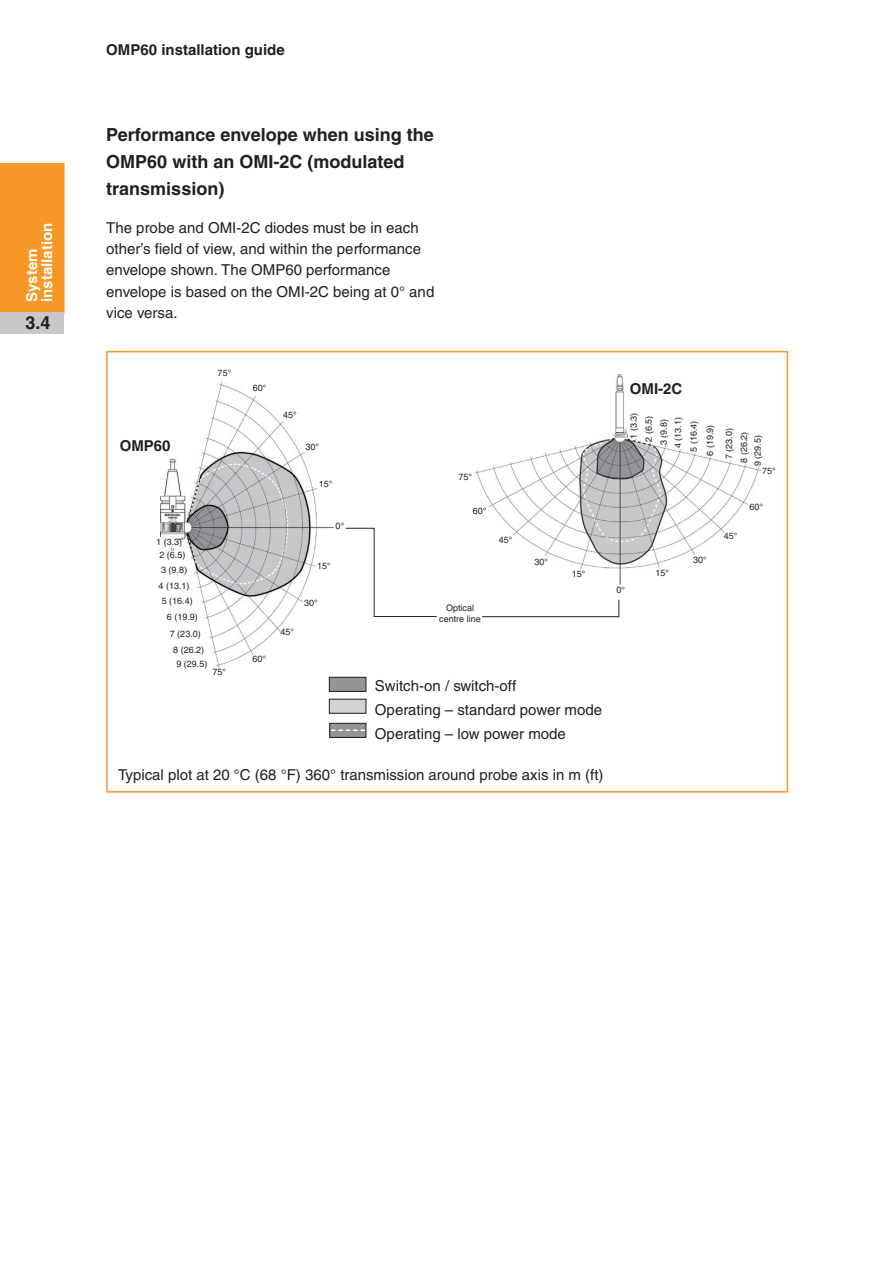
<style>
.page{position:relative;width:893px;height:1263px;background:#fff}
.page>*{position:absolute;margin:0;border:0;box-sizing:border-box;transform-origin:0 0}
.t1{font:700 18px/27px "Helvetica";color:#231f20}
.t2{font:15px/21px "Helvetica";color:#231f20}
.t3{font:700 15px "Helvetica";color:#231f20}
.t4{font:700 15px/15px "Helvetica";color:#fff}
.t5{font:9px/10.8px "Helvetica";color:#231f20;text-align:center}
</style>
<div class="page">
<div style="left:0;top:163px;width:65px;height:150px;background:#f79727"></div>
<div style="left:0;top:313px;width:64px;height:21px;background:#c7c8ca"></div>
<div style="left:106px;top:351px;width:682px;height:441px;border:2px solid #f79727"></div>
<div style="left:329px;top:699px;width:37px;height:14px;background:#d1d2d4"></div>
<div style="left:329px;top:699px;width:37px;height:15px;border:1px solid #231f20"></div>
<div style="left:329px;top:677px;width:37px;height:14px;background:#939598"></div>
<div style="left:329px;top:677px;width:37px;height:15px;border:1px solid #231f20"></div>
<div style="left:330px;top:723px;width:36px;height:14px;background:#939598"></div>
<div style="left:329px;top:723px;width:37px;height:15px;border:1px solid #231f20"></div>
<svg style="left:331px;top:729px;width:34px;height:2px"></svg>
<img style="left:160px;top:382px;width:174px;height:285px">
<img style="left:474px;top:375px;width:286px;height:243px">
<div style="left:161px;top:552px;width:18px;height:9px;background:#fff"></div>
<div style="left:160px;top:537px;width:18px;height:11px;background:#fff"></div>
<svg style="left:618px;top:600px;width:1px;height:16px"></svg>
<hr style="left:482px;top:616px;width:137px;height:1px;background:#231f20">
<svg style="left:345px;top:527px;width:92px;height:90px"></svg>
<p class="t4" style="left:24px;top:302px;width:81px;rotate:-90deg">System installation</p>
<p class="t1" style="left:26px;top:308px;width:27px">3.4</p>
<p class="t3" style="left:106px;top:41px;width:180px">OMP60 installation guide</p>
<p class="t1" style="left:106px;top:121px;width:329px">Performance envelope when using the<br>OMP60 with an OMI-2C (modulated transmission)</p>
<p class="t2" style="left:106px;top:218px;width:330px">The probe and OMI-2C diodes must be in each other’s field of view, and within the performance envelope shown. The OMP60 performance envelope is based on the OMI-2C being at 0° and vice versa.</p>
<p class="t3" style="left:120px;top:437px;width:52px">OMP60</p>
<p class="t5" style="left:218px;top:368px;width:15px">75°</p>
<p class="t5" style="left:156px;top:537px;width:28px">1 (3.3)</p>
<p class="t5" style="left:159px;top:550px;width:28px">2 (6.5)</p>
<p class="t5" style="left:161px;top:565px;width:28px">3 (9.8)</p>
<p class="t5" style="left:159px;top:581px;width:33px">4 (13.1)</p>
<p class="t5" style="left:162px;top:596px;width:33px">5 (16.4)</p>
<p class="t5" style="left:167px;top:612px;width:33px">6 (19.9)</p>
<p class="t5" style="left:170px;top:629px;width:33px">7 (23.0)</p>
<p class="t5" style="left:173px;top:644px;width:33px">8 (26.2)</p>
<p class="t5" style="left:176px;top:658px;width:33px">9 (29.5)</p>
<p class="t5" style="left:213px;top:666px;width:15px">75°</p>
<p class="t5" style="left:253px;top:382px;width:15px">60°</p>
<p class="t5" style="left:253px;top:653px;width:15px">60°</p>
<p class="t5" style="left:283px;top:409px;width:15px">45°</p>
<p class="t5" style="left:305px;top:441px;width:15px">30°</p>
<p class="t5" style="left:319px;top:478px;width:15px">15°</p>
<p class="t5" style="left:336px;top:520px;width:10px">0°</p>
<p class="t5" style="left:317px;top:560px;width:15px">15°</p>
<p class="t5" style="left:280px;top:626px;width:15px">45°</p>
<p class="t5" style="left:304px;top:597px;width:15px">30°</p>
<p class="t5" style="left:458px;top:471px;width:15px">75°</p>
<p class="t5" style="left:473px;top:506px;width:15px">60°</p>
<p class="t5" style="left:499px;top:535px;width:15px">45°</p>
<p class="t5" style="left:439px;top:602px;width:43px">Optical centre line</p>
<p class="t5" style="left:534px;top:556px;width:15px">30°</p>
<p class="t5" style="left:572px;top:569px;width:15px">15°</p>
<p class="t2" style="left:375px;top:673px;width:229px;line-height:24px">Switch-on / switch-off<br>Operating – standard power mode<br>Operating – low power mode</p>
<p class="t2" style="left:118px;top:765px;width:487px">Typical plot at 20 °C (68 °F) 360° transmission around probe axis in m (ft)</p>
<p class="t3" style="left:630px;top:380px;width:54px">OMI-2C</p>
<p class="t5" style="left:628px;top:439px;width:28px;rotate:-90deg">1 (3.3)</p>
<p class="t5" style="left:643px;top:442px;width:28px;rotate:-90deg">2 (6.5)</p>
<p class="t5" style="left:672px;top:448px;width:33px;rotate:-90deg">4 (13.1)</p>
<p class="t5" style="left:658px;top:445px;width:28px;rotate:-90deg">3 (9.8)</p>
<p class="t5" style="left:688px;top:452px;width:33px;rotate:-90deg">5 (16.4)</p>
<p class="t5" style="left:704px;top:456px;width:33px;rotate:-90deg">6 (19.9)</p>
<p class="t5" style="left:724px;top:459px;width:33px;rotate:-90deg">7 (23.0)</p>
<p class="t5" style="left:738px;top:463px;width:33px;rotate:-90deg">8 (26.2)</p>
<p class="t5" style="left:752px;top:466px;width:33px;rotate:-90deg">9 (29.5)</p>
<p class="t5" style="left:762px;top:466px;width:15px">75°</p>
<p class="t5" style="left:616px;top:585px;width:10px">0°</p>
<p class="t5" style="left:655px;top:568px;width:15px">15°</p>
<p class="t5" style="left:693px;top:554px;width:15px">30°</p>
<p class="t5" style="left:724px;top:530px;width:15px">45°</p>
<p class="t5" style="left:750px;top:501px;width:15px">60°</p>
</div>
